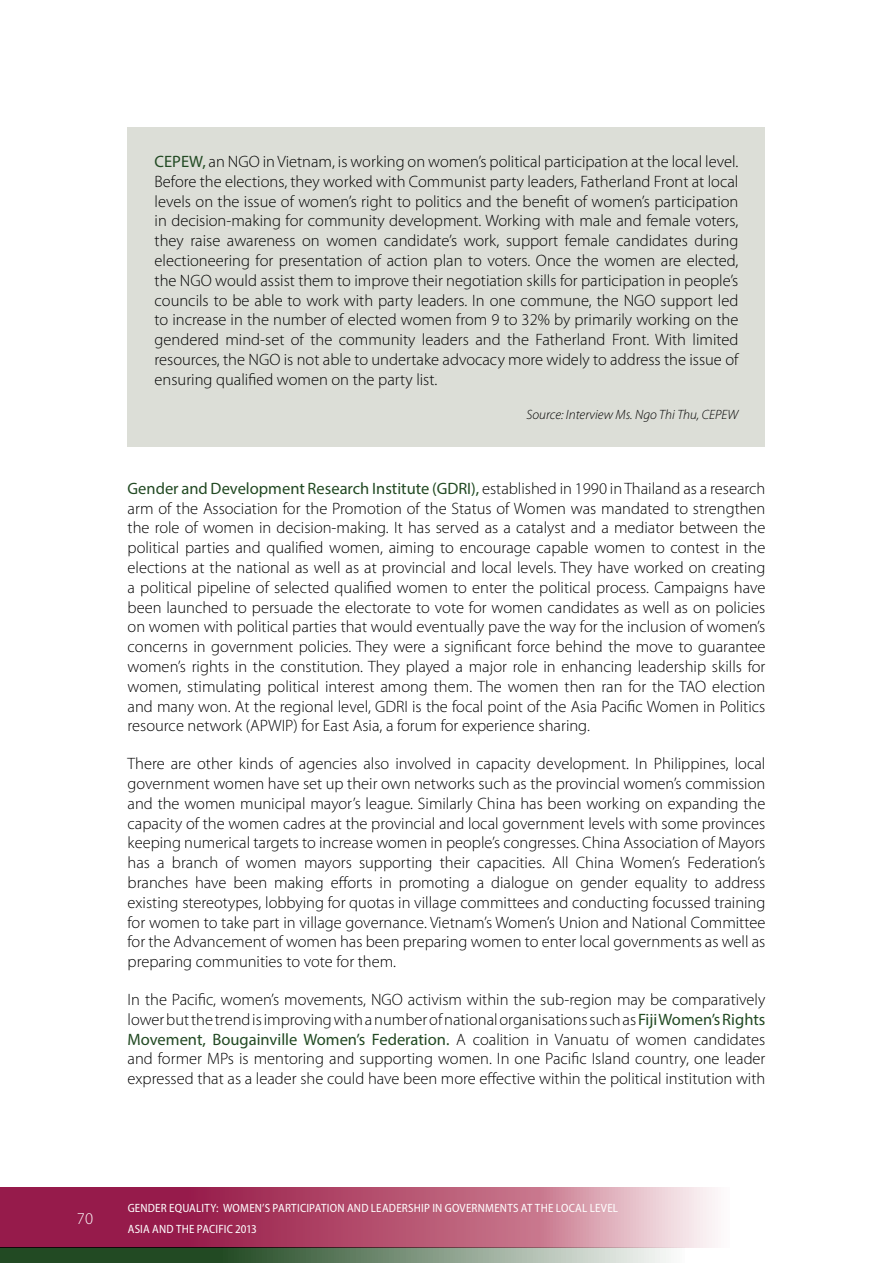
<style>
.page{position:relative;width:893px;height:1263px;background:#fff}
.page>*{position:absolute;margin:0;border:0;box-sizing:border-box;transform-origin:0 0}
.t1{font:300 16.5px/19.8px "Myriad Pro";color:#000;text-align:justify}
.t2{font:300 16.5px "Myriad Pro";color:#fff}
.t3{font:italic 300 13.5px "Myriad Pro";color:#000}
.t4{font:semi-condensed 12px/21px "Myriad Pro";letter-spacing:.015em;color:#fff}
.s1{font-weight:400;color:#224a23}
</style>
<div class="page">
<svg style="left:0;top:1188px;width:715px;height:59px;background:#b65978"></svg>
<svg style="left:0;top:1247px;width:685px;height:16px;background:#6a8169"></svg>
<div style="left:128px;top:128px;width:637px;height:319px;background:#dcded7"></div>
<p class="t1" style="left:155px;top:151px;width:585px"><span class="s1">CEPEW,</span> an NGO in Vietnam, is working on women’s political participation at the local level.<br>Before the elections, they worked with Communist party leaders, Fatherland Front at local levels on the issue of women’s right to politics and the benefit of women’s participation in decision-making for community development. Working with male and female voters, they raise awareness on women candidate’s work, support female candidates during electioneering for presentation of action plan to voters. Once the women are elected, the NGO would assist them to improve their negotiation skills for participation in people’s councils to be able to work with party leaders. In one commune, the NGO support led to increase in the number of elected women from 9 to 32% by primarily working on the gendered mind-set of the community leaders and the Fatherland Front. With limited resources, the NGO is not able to undertake advocacy more widely to address the issue of ensuring qualified women on the party list.</p>
<p class="t3" style="left:526px;top:406px;width:213px">Source: Interview Ms. Ngo Thi Thu, CEPEW</p>
<p class="t1" style="left:128px;top:478px;width:639px"><span class="s1">Gender and Development Research Institute (GDRI),</span> established in 1990 in Thailand as a research arm of the Association for the Promotion of the Status of Women was mandated to strengthen the role of women in decision-making. It has served as a catalyst and a mediator between the political parties and qualified women, aiming to encourage capable women to contest in the elections at the national as well as at provincial and local levels. They have worked on creating a political pipeline of selected qualified women to enter the political process. Campaigns have been launched to persuade the electorate to vote for women candidates as well as on policies on women with political parties that would eventually pave the way for the inclusion of women’s concerns in government policies. They were a significant force behind the move to guarantee women’s rights in the constitution. They played a major role in enhancing leadership skills for women, stimulating political interest among them. The women then ran for the TAO election and many won. At the regional level, GDRI is the focal point of the Asia Pacific Women in Politics resource network (APWIP) for East Asia, a forum for experience sharing.</p>
<p class="t1" style="left:128px;top:754px;width:639px">There are other kinds of agencies also involved in capacity development. In Philippines, local government women have set up their own networks such as the provincial women’s commission and the women municipal mayor’s league. Similarly China has been working on expanding the capacity of the women cadres at the provincial and local government levels with some provinces keeping numerical targets to increase women in people’s congresses. China Association of Mayors has a branch of women mayors supporting their capacities. All China Women’s Federation’s branches have been making efforts in promoting a dialogue on gender equality to address existing stereotypes, lobbying for quotas in village committees and conducting focussed training for women to take part in village governance. Vietnam’s Women’s Union and National Committee for the Advancement of women has been preparing women to enter local governments as well as preparing communities to vote for them.</p>
<p class="t1" style="left:128px;top:989px;width:639px">In the Pacific, women’s movements, NGO activism within the sub-region may be comparatively lower but the trend is improving with a number of national organisations such as <span class="s1">Fiji Women’s Rights Movement, Bougainville Women’s Federation.</span> A coalition in Vanuatu of women candidates and former MPs is mentoring and supporting women. In one Pacific Island country, one leader expressed that as a leader she could have been more effective within the political institution with</p>
<p class="t2" style="left:77px;top:1208px;width:18px">70</p>
<p class="t4" style="left:128px;top:1197px;width:492px">GENDER EQUALITY: WOMEN’S PARTICIPATION AND LEADERSHIP IN GOVERNMENTS AT THE LOCAL LEVEL<br>ASIA AND THE PACIFIC 2013</p>
</div>
